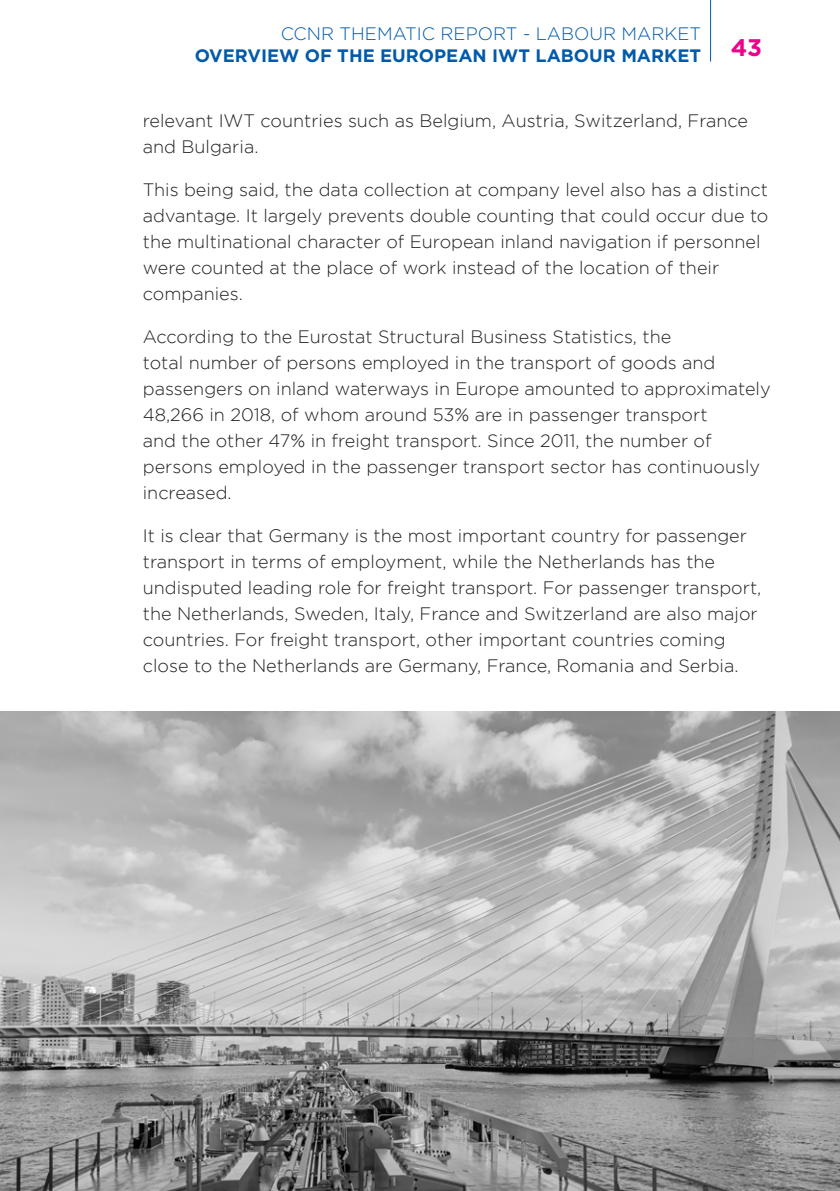
<style>
.page{position:relative;width:840px;height:1191px;background:#fff}
.page>*{position:absolute;margin:0;border:0;box-sizing:border-box;transform-origin:0 0}
.t1{font:700 24px "Gotham";color:#ed028c}
._20-TEXTE{font:300 18px/26px "Gotham";color:#231f20}
.t2{font:700 18px "Gotham";color:#015aaa}
.t3{font:300 18px "Gotham";color:#015aaa}
</style>
<div class="page">
<hr style="left:709px;top:0;width:1px;height:62px;background:#015aaa">
<img style="left:0;top:711px;width:839px;height:480px">
<p class="t3" style="left:280px;top:24px;width:421px">CCNR THEMATIC REPORT - LABOUR MARKET</p>
<p class="t2" style="left:195px;top:45px;width:507px">OVERVIEW OF THE EUROPEAN IWT LABOUR MARKET</p>
<h1 class="t1" style="left:730px;top:33px;width:33px">43</h1>
<p class="_20-TEXTE" style="left:143px;top:107px;width:606px">relevant IWT countries such as Belgium, Austria, Switzerland, France and Bulgaria.</p>
<p class="_20-TEXTE" style="left:143px;top:176px;width:626px">This being said, the data collection at company level also has a distinct advantage. It largely prevents double counting that could occur due to the multinational character of European inland navigation if personnel were counted at the place of work instead of the location of their companies.</p>
<p class="_20-TEXTE" style="left:143px;top:323px;width:629px">According to the Eurostat Structural Business Statistics, the<br>total number of persons employed in the transport of goods and passengers on inland waterways in Europe amounted to approximately 48,266 in 2018, of whom around 53% are in passenger transport<br>and the other 47% in freight transport. Since 2011, the number of persons employed in the passenger transport sector has continuously increased.</p>
<p class="_20-TEXTE" style="left:143px;top:522px;width:619px">It is clear that Germany is the most important country for passenger transport in terms of employment, while the Netherlands has the undisputed leading role for freight transport. For passenger transport, the Netherlands, Sweden, Italy, France and Switzerland are also major countries. For freight transport, other important countries coming close to the Netherlands are Germany, France, Romania and Serbia.</p>
</div>
